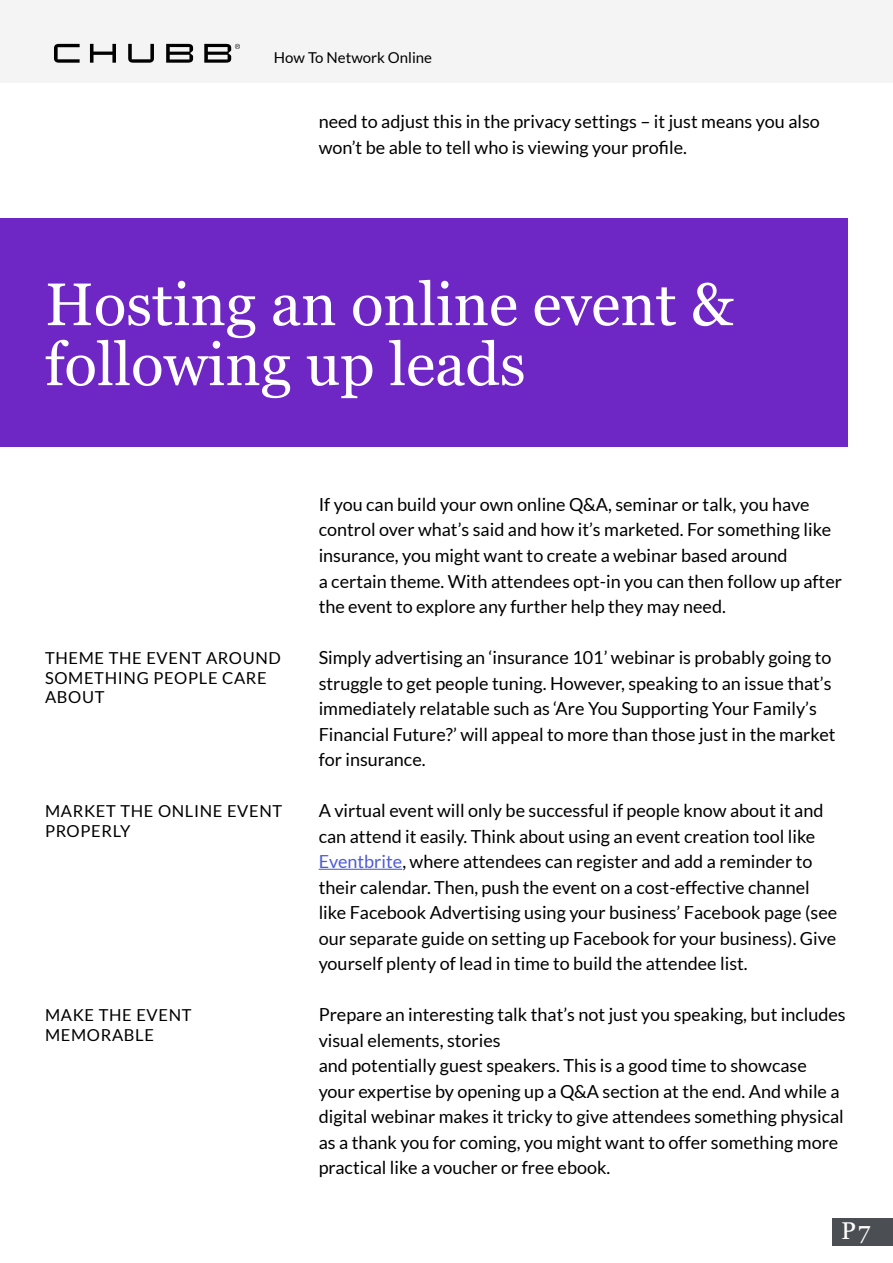
<style>
.page{position:relative;width:893px;height:1263px;background:#fff}
.page>*{position:absolute;margin:0;border:0;box-sizing:border-box;transform-origin:0 0}
.t1{font:60px/60px "Georgia";color:#fff}
.t2{font:24.3px "Georgia";color:#fff}
.t3{font:18px/25.5px "Lato";color:#000}
.t4{font:16.5px/19.8px "Lato";letter-spacing:.04em;color:#000}
.t5{font:15px "Lato";color:#000}
.s1{color:#4f5cd6}
</style>
<div class="page">
<div style="left:0;top:0;width:893px;height:82px;background:#f4f4f4"></div>
<div style="left:832px;top:1218px;width:61px;height:27px;background:#4b4e53"></div>
<svg style="left:54px;top:44px;width:186px;height:19px"></svg>
<hr style="left:319px;top:869px;width:83px;height:1px;background:#4f5cd6">
<div style="left:0;top:218px;width:848px;height:228px;background:#6e27c5"></div>
<p class="t5" style="left:274px;top:49px;width:160px">How To Network Online</p>
<p class="t3" style="left:319px;top:109px;width:503px">need to adjust this in the privacy settings – it just means you also won’t be able to tell who is viewing your profile.</p>
<h1 class="t1" style="left:45px;top:272px;width:690px">Hosting an online event &amp; following up leads</h1>
<p class="t4" style="left:45px;top:648px;width:237px">THEME THE EVENT AROUND<br>SOMETHING PEOPLE CARE<br>ABOUT</p>
<p class="t4" style="left:45px;top:801px;width:239px">MARKET THE ONLINE EVENT<br>PROPERLY</p>
<p class="t4" style="left:45px;top:1005px;width:148px">MAKE THE EVENT<br>MEMORABLE</p>
<p class="t3" style="left:319px;top:492px;width:525px">If you can build your own online Q&amp;A, seminar or talk, you have control over what’s said and how it’s marketed. For something like insurance, you might want to create a webinar based around<br>a certain theme. With attendees opt-in you can then follow up after the event to explore any further help they may need.</p>
<p class="t3" style="left:319px;top:645px;width:518px">Simply advertising an ‘insurance 101’ webinar is probably going to struggle to get people tuning. However, speaking to an issue that’s immediately relatable such as ‘Are You Supporting Your Family’s Financial Future?’ will appeal to more than those just in the market for insurance.</p>
<p class="t3" style="left:319px;top:798px;width:520px">A virtual event will only be successful if people know about it and can attend it easily. Think about using an event creation tool like <span class="s1">Eventbrite</span>, where attendees can register and add a reminder to their calendar. Then, push the event on a cost-effective channel like Facebook Advertising using your business’ Facebook page (see our separate guide on setting up Facebook for your business). Give yourself plenty of lead in time to build the attendee list.</p>
<p class="t3" style="left:319px;top:1002px;width:529px">Prepare an interesting talk that’s not just you speaking, but includes visual elements, stories<br>and potentially guest speakers. This is a good time to showcase your expertise by opening up a Q&amp;A section at the end. And while a digital webinar makes it tricky to give attendees something physical as a thank you for coming, you might want to offer something more practical like a voucher or free ebook.</p>
<h2 class="t2" style="left:841px;top:1213px;width:31px">P7</h2>
</div>
